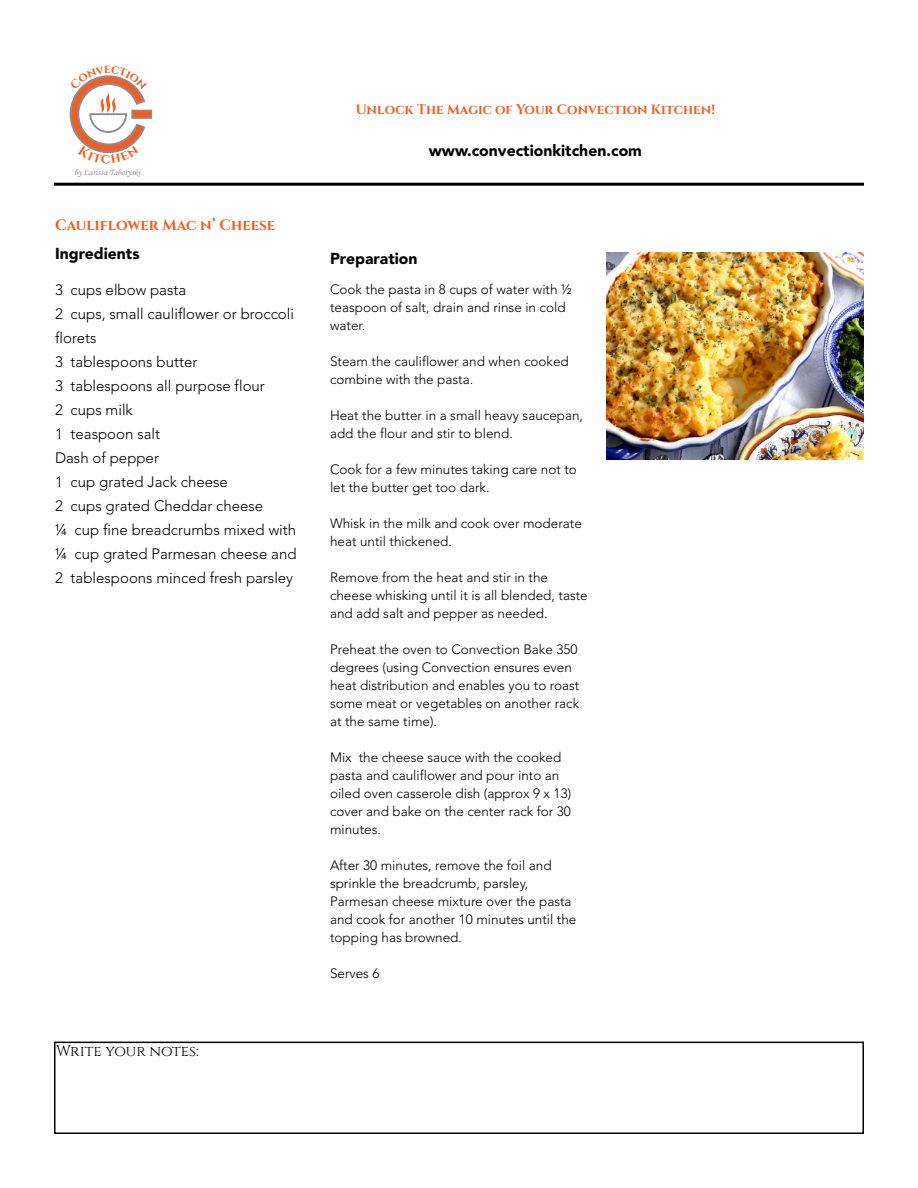
<style>
.page{position:relative;width:918px;height:1188px;background:#fff}
.page>*{position:absolute;margin:0;border:0;box-sizing:border-box;transform-origin:0 0}
.t1{font:900 15.75px "Avenir LT Std";color:#000}
.t2{font:300 15px/24px "Avenir";color:#000}
.t3{font:700 15px "Cinzel";letter-spacing:-.005em;color:#f15d25}
.t4{font:15px "Cinzel";color:#000}
.t5{font:300 13.5px/18px "Avenir";color:#000}
.t6{font:700 13.5px "Cinzel";color:#f15d25}
.t7{font:9px "Monotype Corsiva";color:#8e8d8d}
</style>
<div class="page">
<hr style="left:54px;top:183px;width:810px;height:3px;background:#000">
<div style="left:54px;top:1042px;width:810px;height:92px;border:2px solid #000"></div>
<img style="left:606px;top:252px;width:258px;height:208px">
<svg style="left:69px;top:75px;width:84px;height:79px"></svg>
<p class="t7" style="left:74px;top:167px;width:68px">by Larissa Taboryski</p>
<p class="t3" style="left:55px;top:216px;width:222px">Cauliflower Mac n’ Cheese</p>
<p class="t1" style="left:55px;top:244px;width:86px">Ingredients</p>
<p class="t2" style="left:55px;top:279px;width:243px">3 cups elbow pasta<br>2 cups, small cauliflower or broccoli florets<br>3 tablespoons butter<br>3 tablespoons all purpose flour<br>2 cups milk<br>1 teaspoon salt<br>Dash of pepper<br>1 cup grated Jack cheese<br>2 cups grated Cheddar cheese<br>¼ cup fine breadcrumbs mixed with ¼ cup grated Parmesan cheese and<br>2 tablespoons minced fresh parsley</p>
<p class="t4" style="left:56px;top:1042px;width:144px">Write your notes:</p>
<p class="t6" style="left:356px;top:101px;width:361px">Unlock The Magic of Your Convection Kitchen!</p>
<p class="t1" style="left:429px;top:141px;width:215px">www.convectionkitchen.com</p>
<p class="t1" style="left:330px;top:249px;width:89px">Preparation</p>
<p class="t5" style="left:330px;top:281px;width:243px">Cook the pasta in 8 cups of water with ½ teaspoon of salt, drain and rinse in cold water.</p>
<p class="t5" style="left:330px;top:353px;width:240px">Steam the cauliflower and when cooked combine with the pasta.</p>
<p class="t5" style="left:330px;top:407px;width:255px">Heat the butter in a small heavy saucepan, add the flour and stir to blend.</p>
<p class="t5" style="left:330px;top:461px;width:248px">Cook for a few minutes taking care not to let the butter get too dark.</p>
<p class="t5" style="left:330px;top:515px;width:253px">Whisk in the milk and cook over moderate heat until thickened.</p>
<p class="t5" style="left:330px;top:569px;width:259px">Remove from the heat and stir in the cheese whisking until it is all blended, taste and add salt and pepper as needed.</p>
<p class="t5" style="left:330px;top:641px;width:251px">Preheat the oven to Convection Bake 350 degrees (using Convection ensures even heat distribution and enables you to roast some meat or vegetables on another rack at the same time).</p>
<p class="t5" style="left:330px;top:749px;width:243px">Mix the cheese sauce with the cooked pasta and cauliflower and pour into an oiled oven casserole dish (approx 9 x 13) cover and bake on the center rack for 30 minutes.</p>
<p class="t5" style="left:330px;top:857px;width:248px">After 30 minutes, remove the foil and sprinkle the breadcrumb, parsley, Parmesan cheese mixture over the pasta and cook for another 10 minutes until the topping has browned.</p>
<p class="t5" style="left:330px;top:965px;width:51px">Serves 6</p>
</div>
